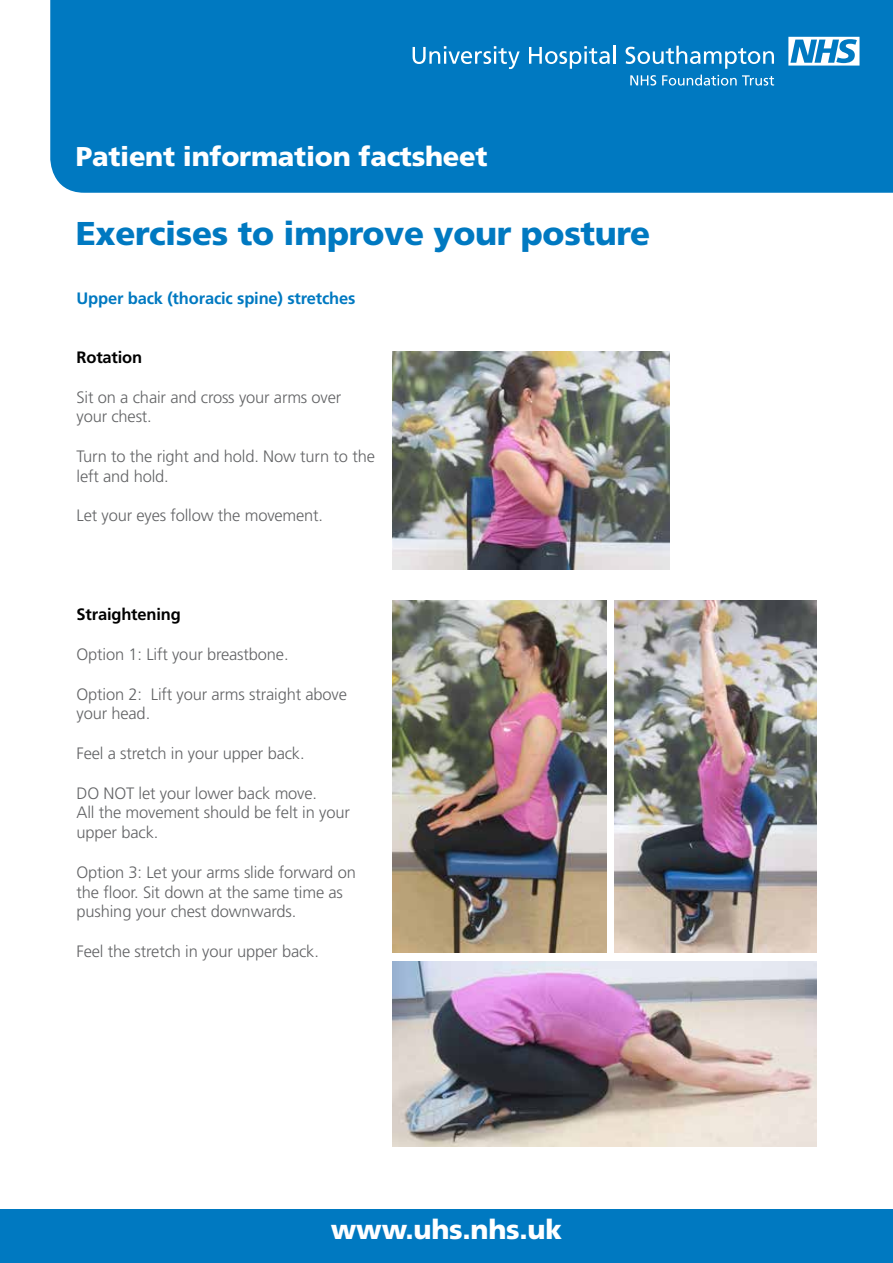
<style>
.page{position:relative;width:893px;height:1263px;background:#fff}
.page>*{position:absolute;margin:0;border:0;box-sizing:border-box;transform-origin:0 0}
.t1{font:900 33px "Frutiger";letter-spacing:-.01em;color:#0079c1}
.t2{font:900 27.15px "Frutiger";letter-spacing:-.01em;color:#fff}
.t3{font:300 16.5px/19.8px "Frutiger";letter-spacing:-.01em;color:#636466}
.t4{font:700 16.5px "Frutiger";letter-spacing:-.01em;color:#0079c1}
.t5{font:700 16.5px "Frutiger";letter-spacing:-.01em;color:#000}
</style>
<div class="page">
<div style="left:0;top:1209px;width:893px;height:54px;background:#0079c1"></div>
<div style="left:50px;top:0;width:843px;height:193px;background:#0079c1"></div>
<svg style="left:413px;top:46px;width:107px;height:23px;background:#3996ce"></svg>
<svg style="left:529px;top:46px;width:81px;height:23px"></svg>
<hr style="left:613px;top:46px;width:3px;height:18px;background:#fff">
<svg style="left:626px;top:46px;width:148px;height:23px;background:#3b98cf"></svg>
<svg style="left:630px;top:75px;width:26px;height:11px"></svg>
<svg style="left:662px;top:75px;width:112px;height:11px"></svg>
<svg style="left:788px;top:37px;width:71px;height:29px"></svg>
<img style="left:392px;top:351px;width:278px;height:219px">
<img style="left:392px;top:600px;width:214px;height:353px">
<img style="left:392px;top:962px;width:424px;height:184px">
<img style="left:614px;top:600px;width:202px;height:353px">
<h2 class="t2" style="left:76px;top:140px;width:413px">Patient information factsheet</h2>
<h1 class="t1" style="left:76px;top:214px;width:576px">Exercises to improve your posture</h1>
<p class="t4" style="left:77px;top:288px;width:280px">Upper back (thoracic spine) stretches</p>
<p class="t5" style="left:77px;top:348px;width:67px">Rotation</p>
<p class="t3" style="left:77px;top:387px;width:266px">Sit on a chair and cross your arms over your chest.</p>
<p class="t3" style="left:77px;top:446px;width:300px">Turn to the right and hold. Now turn to the left and hold.</p>
<p class="t3" style="left:77px;top:506px;width:248px">Let your eyes follow the movement.</p>
<p class="t5" style="left:77px;top:605px;width:106px">Straightening</p>
<p class="t3" style="left:77px;top:644px;width:214px">Option 1: Lift your breastbone.</p>
<p class="t3" style="left:77px;top:684px;width:272px">Option 2: Lift your arms straight above your head.</p>
<p class="t3" style="left:77px;top:743px;width:230px">Feel a stretch in your upper back.</p>
<p class="t3" style="left:77px;top:783px;width:275px">DO NOT let your lower back move.<br>All the movement should be felt in your upper back.</p>
<p class="t3" style="left:77px;top:862px;width:281px">Option 3: Let your arms slide forward on the floor. Sit down at the same time as pushing your chest downwards.</p>
<p class="t3" style="left:77px;top:941px;width:244px">Feel the stretch in your upper back.</p>
<h2 class="t2" style="left:331px;top:1213px;width:233px">www.uhs.nhs.uk</h2>
</div>
